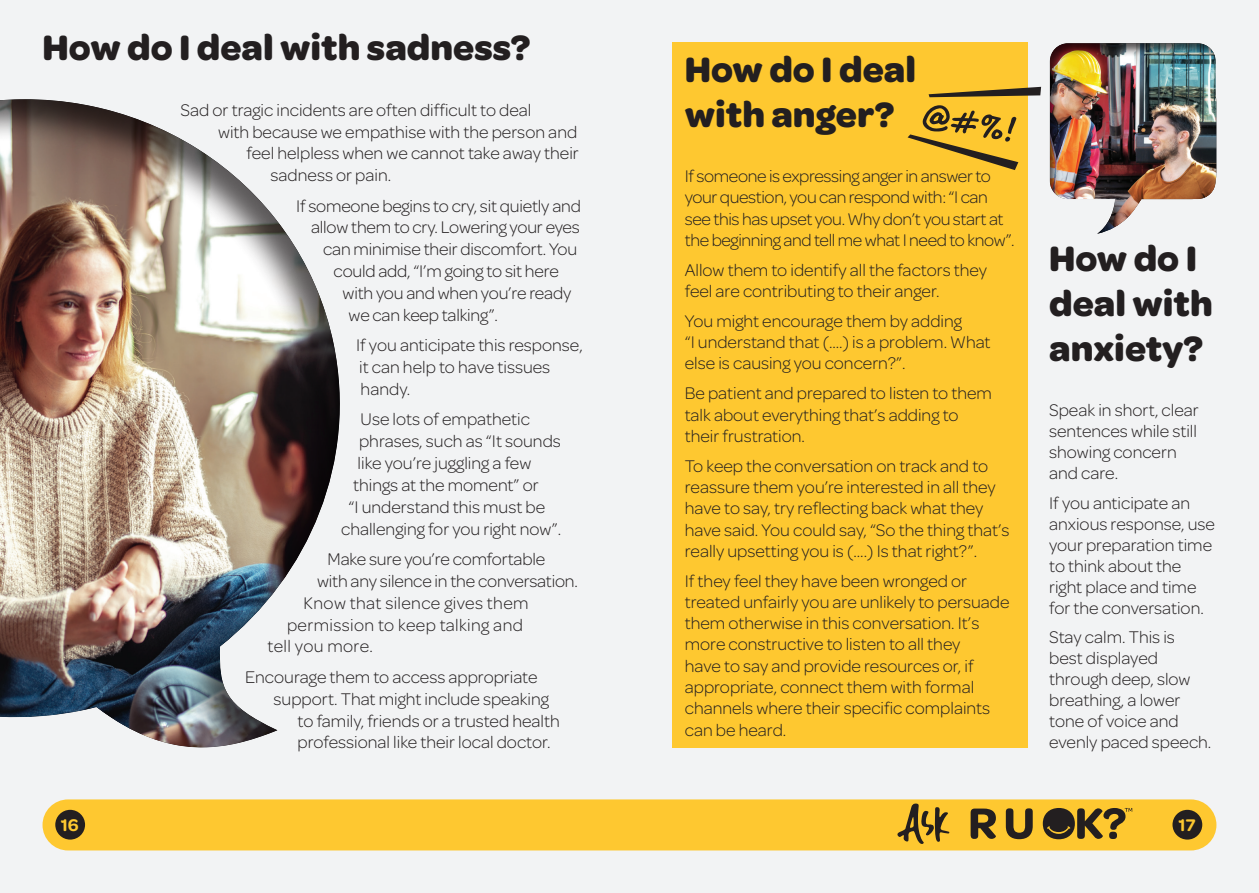
<style>
.page{position:relative;width:1259px;height:893px;background:#f2f3f4}
.page>*{position:absolute;margin:0;border:0;box-sizing:border-box;transform-origin:0 0}
.Headline{font:700 37.5px/45px "Omnes";color:#231f20}
.Body_Copy{font:300 18px/21.3px "Omnes";color:#231f20}
.Body_Copy-2{font:300 18px/21.3px "Omnes";letter-spacing:-.02em;color:#231f20}
.Body_Copy-3{font:300 18px "Omnes";letter-spacing:.02em;color:#231f20}
.t1{font:600 18px "Omnes";color:#fec830}
</style>
<div class="page">
<div style="left:672px;top:43px;width:356px;height:705px;background:#fec830"></div>
<img style="left:0;top:99px;width:340px;height:740px">
<div style="left:1048px;top:41px;width:169px;height:194px;background:#231f20;opacity:.75"></div>
<svg style="left:928px;top:87px;width:113px;height:10px"></svg>
<svg style="left:907px;top:105px;width:111px;height:65px"></svg>
<div style="left:43px;top:799px;width:1173px;height:51px;background:#fec830;border-radius:26px"></div>
<div style="left:55px;top:810px;width:30px;height:30px;background:#231f20;border-radius:50%"></div>
<div style="left:1172px;top:810px;width:30px;height:30px;background:#231f20;border-radius:50%"></div>
<svg style="left:970px;top:808px;width:26px;height:31px"></svg>
<svg style="left:1006px;top:808px;width:26px;height:31px"></svg>
<svg style="left:1042px;top:808px;width:90px;height:31px"></svg>
<svg style="left:897px;top:803px;width:52px;height:41px"></svg>
<p class="Headline" style="left:43px;top:23px;width:489px">How do I deal with sadness?</p>
<p class="Body_Copy" style="left:181px;top:99px;width:352px">Sad or tragic incidents are often difficult to deal</p>
<p class="Body_Copy" style="left:218px;top:120px;width:361px">with because we empathise with the person and</p>
<p class="Body_Copy" style="left:247px;top:142px;width:334px">feel helpless when we cannot take away their</p>
<p class="Body_Copy" style="left:271px;top:164px;width:122px">sadness or pain.</p>
<p class="Body_Copy" style="left:296px;top:194px;width:286px">If someone begins to cry, sit quietly and</p>
<p class="Body_Copy" style="left:311px;top:216px;width:270px">allow them to cry. Lowering your eyes</p>
<p class="Body_Copy" style="left:323px;top:238px;width:255px">can minimise their discomfort. You</p>
<p class="Body_Copy" style="left:334px;top:260px;width:227px">could add, “I’m going to sit here</p>
<p class="Body_Copy" style="left:343px;top:282px;width:230px">with you and when you’re ready</p>
<p class="Body_Copy" style="left:349px;top:304px;width:151px">we can keep talking”.</p>
<p class="Body_Copy" style="left:356px;top:334px;width:228px;line-height:21.9px">If you anticipate this response, it can help to have tissues handy.</p>
<p class="Body_Copy" style="left:361px;top:408px;width:171px">Use lots of empathetic</p>
<p class="Body_Copy" style="left:359px;top:430px;width:203px">phrases, such as “It sounds</p>
<p class="Body_Copy" style="left:358px;top:452px;width:175px">like you’re juggling a few</p>
<p class="Body_Copy" style="left:353px;top:474px;width:187px">things at the moment” or</p>
<p class="Body_Copy" style="left:349px;top:496px;width:198px">“I understand this must be</p>
<p class="Body_Copy" style="left:341px;top:518px;width:221px">challenging for you right now”.</p>
<p class="Body_Copy" style="left:328px;top:548px;width:219px">Make sure you’re comfortable</p>
<p class="Body_Copy" style="left:317px;top:570px;width:262px">with any silence in the conversation.</p>
<p class="Body_Copy-3" style="left:304px;top:591px;width:226px">Know that silence gives them</p>
<p class="Body_Copy-3" style="left:287px;top:613px;width:237px">permission to keep talking and</p>
<p class="Body_Copy-3" style="left:268px;top:635px;width:107px">tell you more.</p>
<p class="Body_Copy" style="left:245px;top:666px;width:294px">Encourage them to access appropriate</p>
<p class="Body_Copy" style="left:274px;top:688px;width:277px">support. That might include speaking</p>
<p class="Body_Copy" style="left:298px;top:709px;width:264px">to family, friends or a trusted health</p>
<p class="Body_Copy" style="left:298px;top:731px;width:254px">professional like their local doctor.</p>
<p class="Headline" style="left:685px;top:44px;width:233px">How do I deal with anger?</p>
<p class="Body_Copy-2" style="left:685px;top:165px;width:331px">If someone is expressing anger in answer to your question, you can respond with: “I can see this has upset you. Why don’t you start at the beginning and tell me what I need to know”.</p>
<p class="Body_Copy" style="left:685px;top:259px;width:304px">Allow them to identify all the factors they feel are contributing to their anger.</p>
<p class="Body_Copy" style="left:685px;top:310px;width:307px">You might encourage them by adding<br>“I understand that (....) is a problem. What else is causing you concern?”.</p>
<p class="Body_Copy" style="left:685px;top:382px;width:309px">Be patient and prepared to listen to them talk about everything that’s adding to their frustration.</p>
<p class="Body_Copy" style="left:685px;top:455px;width:326px">To keep the conversation on track and to reassure them you’re interested in all they have to say, try reflecting back what they have said. You could say, “So the thing that’s really upsetting you is (....) Is that right?”.</p>
<p class="Body_Copy" style="left:685px;top:569px;width:326px">If they feel they have been wronged or treated unfairly you are unlikely to persuade them otherwise in this conversation. It’s more constructive to listen to all they<br>have to say and provide resources or, if appropriate, connect them with formal channels where their specific complaints can be heard.</p>
<p class="Headline" style="left:1049px;top:234px;width:165px">How do I deal with anxiety?</p>
<p class="Body_Copy" style="left:1049px;top:399px;width:151px">Speak in short, clear sentences while still showing concern and care.</p>
<p class="Body_Copy" style="left:1049px;top:492px;width:167px">If you anticipate an anxious response, use your preparation time to think about the right place and time for the conversation.</p>
<p class="Body_Copy" style="left:1049px;top:626px;width:164px">Stay calm. This is best displayed through deep, slow breathing, a lower tone of voice and evenly paced speech.</p>
<p class="t1" style="left:61px;top:812px;width:19px">16</p>
<p class="t1" style="left:1178px;top:812px;width:18px">17</p>
</div>
